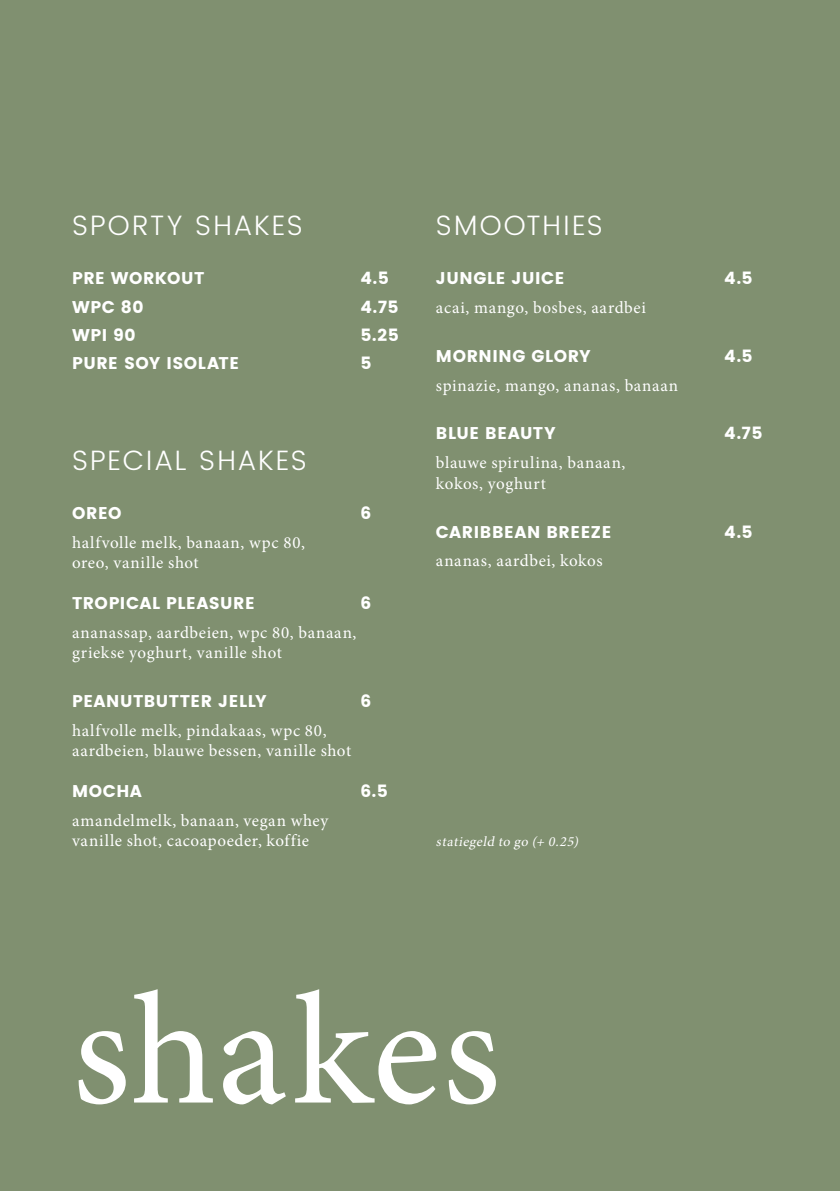
<style>
.page{position:relative;width:840px;height:1191px;background:#fff}
.page>*{position:absolute;margin:0;border:0;box-sizing:border-box;transform-origin:0 0}
.t1{font:159.2px "Minion Pro";letter-spacing:.005em;color:#fff}
.t2{font:300 28px "Poppins";letter-spacing:.06em;color:#fff}
.t3{font:17px "Minion Pro";letter-spacing:.035em;color:#fff}
.t4{font:17px "Poppins";letter-spacing:.03em;color:#fff}
.t5{font:italic 14px "Minion Pro";color:#fff}
</style>
<div class="page">
<div style="left:0;top:0;width:839px;height:1191px;background:#809070"></div>
<p class="t2" style="left:72px;top:205px;width:232px">SPORTY SHAKES</p>
<p class="t4" style="left:72px;top:268px;width:134px">PRE WORKOUT</p>
<p class="t4" style="left:360px;top:268px;width:30px">4.5</p>
<p class="t4" style="left:72px;top:297px;width:73px">WPC 80</p>
<p class="t4" style="left:360px;top:297px;width:40px">4.75</p>
<p class="t4" style="left:72px;top:325px;width:65px">WPI 90</p>
<p class="t4" style="left:360px;top:325px;width:40px">5.25</p>
<p class="t4" style="left:72px;top:354px;width:168px">PURE SOY ISOLATE</p>
<p class="t4" style="left:360px;top:354px;width:13px">5</p>
<p class="t2" style="left:72px;top:440px;width:236px">SPECIAL SHAKES</p>
<p class="t4" style="left:72px;top:503px;width:51px">OREO</p>
<p class="t4" style="left:360px;top:503px;width:12px">6</p>
<p class="t3" style="left:72px;top:531px;width:234px">halfvolle melk, banaan, wpc 80,</p>
<p class="t3" style="left:72px;top:551px;width:128px">oreo, vanille shot</p>
<p class="t4" style="left:72px;top:593px;width:184px">TROPICAL PLEASURE</p>
<p class="t4" style="left:360px;top:593px;width:12px">6</p>
<p class="t3" style="left:72px;top:621px;width:286px">ananassap, aardbeien, wpc 80, banaan,</p>
<p class="t3" style="left:72px;top:641px;width:211px">griekse yoghurt, vanille shot</p>
<p class="t4" style="left:72px;top:691px;width:196px">PEANUTBUTTER JELLY</p>
<p class="t4" style="left:360px;top:691px;width:12px">6</p>
<p class="t3" style="left:72px;top:719px;width:256px">halfvolle melk, pindakaas, wpc 80,</p>
<p class="t3" style="left:72px;top:739px;width:280px">aardbeien, blauwe bessen, vanille shot</p>
<p class="t4" style="left:72px;top:781px;width:71px">MOCHA</p>
<p class="t4" style="left:360px;top:781px;width:29px">6.5</p>
<p class="t3" style="left:72px;top:809px;width:257px">amandelmelk, banaan, vegan whey</p>
<p class="t3" style="left:72px;top:829px;width:238px">vanille shot, cacoapoeder, koffie</p>
<p class="t2" style="left:435px;top:205px;width:168px">SMOOTHIES</p>
<p class="t4" style="left:435px;top:268px;width:130px">JUNGLE JUICE</p>
<p class="t4" style="left:723px;top:268px;width:30px">4.5</p>
<p class="t3" style="left:435px;top:296px;width:211px">acai, mango, bosbes, aardbei</p>
<p class="t4" style="left:435px;top:346px;width:156px">MORNING GLORY</p>
<p class="t4" style="left:723px;top:346px;width:30px">4.5</p>
<p class="t3" style="left:435px;top:374px;width:243px">spinazie, mango, ananas, banaan</p>
<p class="t4" style="left:435px;top:424px;width:121px">BLUE BEAUTY</p>
<p class="t4" style="left:723px;top:424px;width:40px">4.75</p>
<p class="t3" style="left:435px;top:451px;width:191px">blauwe spirulina, banaan,</p>
<p class="t3" style="left:435px;top:472px;width:111px">kokos, yoghurt</p>
<p class="t4" style="left:435px;top:522px;width:177px">CARIBBEAN BREEZE</p>
<p class="t4" style="left:723px;top:522px;width:30px">4.5</p>
<p class="t3" style="left:435px;top:549px;width:168px">ananas, aardbei, kokos</p>
<p class="t5" style="left:435px;top:832px;width:147px">statiegeld to go (+ 0.25)</p>
<p class="t1" style="left:72px;top:945px;width:430px">shakes</p>
</div>
